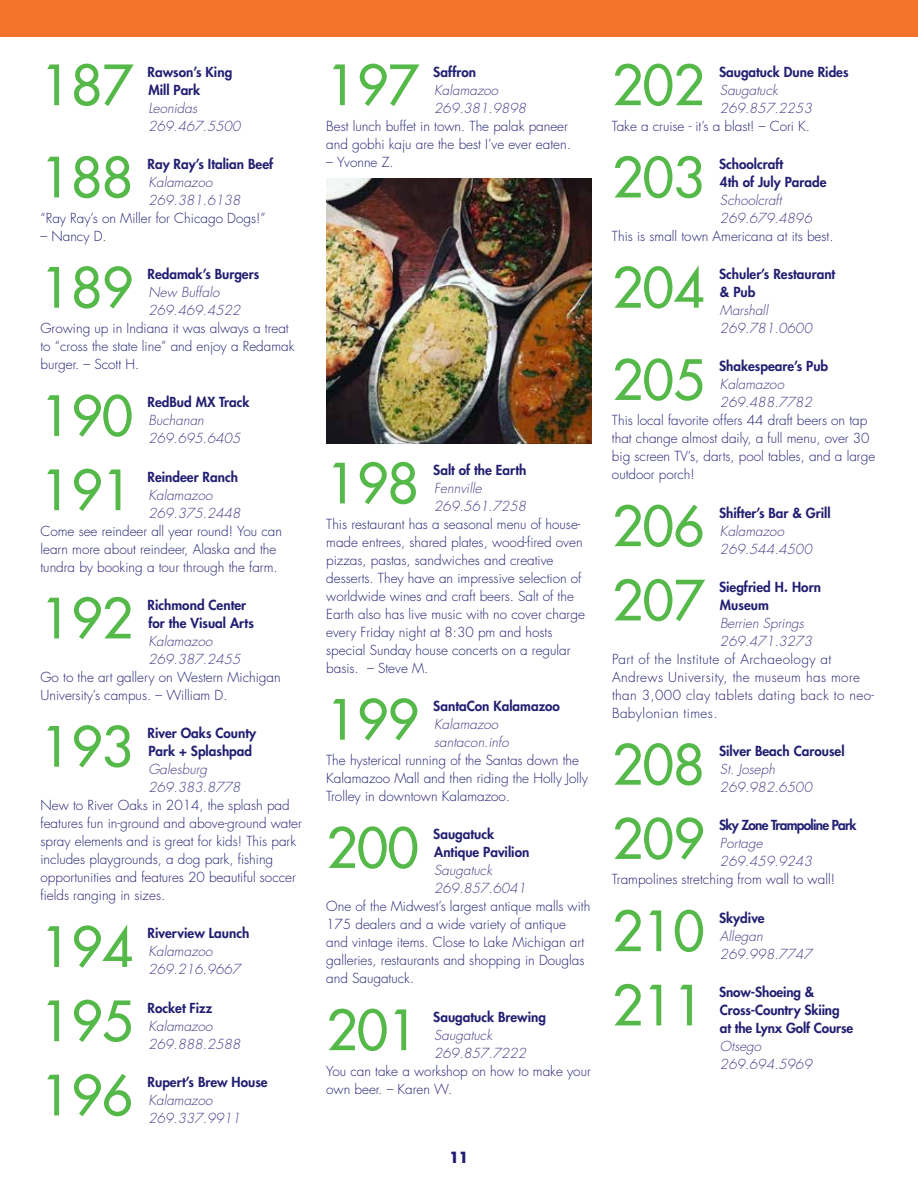
<style>
.page{position:relative;width:918px;height:1188px;background:#fff}
.page>*{position:absolute;margin:0;border:0;box-sizing:border-box;transform-origin:0 0}
.t1{font:54px "Futura";letter-spacing:-.01em;color:#54b948}
.t2{font:700 15px "Futura";color:#221f72}
.t3{font:300 13.5px/18px "Futura";color:#221f72}
.t4{font:italic 300 13.5px/18px "Futura";color:#433e85}
.t5{font:800 13.5px/18px "Futura";color:#221f72}
.t6{font:300 13.5px/18px "Futura";letter-spacing:.03em;color:#221f72}
.t7{font:800 13.5px "Futura";letter-spacing:-.05em;color:#221f72}
</style>
<div class="page">
<div style="left:0;top:0;width:918px;height:37px;background:#f4742c"></div>
<img style="left:326px;top:179px;width:266px;height:264px">
<h1 class="t1" style="left:40px;top:51px;width:94px">187</h1>
<p class="t5" style="left:148px;top:63px;width:86px">Rawson’s King<br>Mill Park</p>
<p class="t4" style="left:148px;top:99px;width:94px">Leonidas<br>269.467.5500</p>
<h1 class="t1" style="left:40px;top:144px;width:94px">188</h1>
<p class="t5" style="left:148px;top:155px;width:127px">Ray Ray’s Italian Beef</p>
<p class="t4" style="left:148px;top:173px;width:94px">Kalamazoo<br>269.381.6138</p>
<p class="t3" style="left:40px;top:209px;width:227px">“Ray Ray’s on Miller for Chicago Dogs!”</p>
<p class="t3" style="left:40px;top:227px;width:68px">– Nancy D.</p>
<h1 class="t1" style="left:40px;top:254px;width:94px">189</h1>
<p class="t5" style="left:148px;top:265px;width:113px">Redamak’s Burgers</p>
<p class="t4" style="left:148px;top:284px;width:94px">New Buffalo<br>269.469.4522</p>
<p class="t3" style="left:40px;top:320px;width:255px">Growing up in Indiana it was always a treat to “cross the state line” and enjoy a Redamak burger. – Scott H.</p>
<h1 class="t1" style="left:40px;top:382px;width:94px">190</h1>
<p class="t5" style="left:148px;top:393px;width:104px">RedBud MX Track</p>
<p class="t4" style="left:148px;top:412px;width:94px">Buchanan<br>269.695.6405</p>
<h1 class="t1" style="left:40px;top:456px;width:94px">191</h1>
<p class="t5" style="left:148px;top:468px;width:92px">Reindeer Ranch</p>
<p class="t4" style="left:148px;top:486px;width:94px">Kalamazoo<br>269.375.2448</p>
<p class="t3" style="left:40px;top:522px;width:243px">Come see reindeer all year round! You can learn more about reindeer, Alaska and the tundra by booking a tour through the farm.</p>
<h1 class="t1" style="left:40px;top:585px;width:94px">192</h1>
<p class="t5" style="left:148px;top:596px;width:108px">Richmond Center for the Visual Arts</p>
<p class="t4" style="left:148px;top:632px;width:94px">Kalamazoo<br>269.387.2455</p>
<p class="t3" style="left:40px;top:668px;width:242px">Go to the art gallery on Western Michigan<br>University’s campus. – William D.</p>
<h1 class="t1" style="left:40px;top:713px;width:94px">193</h1>
<p class="t5" style="left:148px;top:724px;width:110px">River Oaks County<br>Park + Splashpad</p>
<p class="t4" style="left:148px;top:761px;width:94px">Galesburg<br>269.383.8778</p>
<p class="t3" style="left:40px;top:797px;width:263px">New to River Oaks in 2014, the splash pad features fun in-ground and above-ground water spray elements and is great for kids! This park includes playgrounds, a dog park, fishing opportunities and features 20 beautiful soccer fields ranging in sizes.</p>
<h1 class="t1" style="left:40px;top:913px;width:94px">194</h1>
<p class="t5" style="left:148px;top:924px;width:103px">Riverview Launch</p>
<p class="t4" style="left:149px;top:943px;width:94px">Kalamazoo<br>269.216.9667</p>
<h1 class="t1" style="left:40px;top:987px;width:94px">195</h1>
<p class="t5" style="left:148px;top:999px;width:66px">Rocket Fizz</p>
<p class="t4" style="left:148px;top:1017px;width:94px">Kalamazoo<br>269.888.2588</p>
<h1 class="t1" style="left:40px;top:1062px;width:94px">196</h1>
<p class="t5" style="left:148px;top:1073px;width:122px">Rupert’s Brew House</p>
<p class="t4" style="left:148px;top:1091px;width:94px">Kalamazoo<br>269.337.9911</p>
<h1 class="t1" style="left:326px;top:51px;width:94px">197</h1>
<p class="t5" style="left:433px;top:63px;width:44px">Saffron</p>
<p class="t4" style="left:434px;top:81px;width:94px">Kalamazoo<br>269.381.9898</p>
<p class="t3" style="left:326px;top:117px;width:246px">Best lunch buffet in town. The palak paneer and gobhi kaju are the best I’ve ever eaten.</p>
<p class="t3" style="left:326px;top:153px;width:69px">– Yvonne Z.</p>
<h1 class="t1" style="left:326px;top:450px;width:94px">198</h1>
<p class="t5" style="left:433px;top:461px;width:95px">Salt of the Earth</p>
<p class="t4" style="left:434px;top:479px;width:94px">Fennville<br>269.561.7258</p>
<p class="t3" style="left:326px;top:515px;width:260px">This restaurant has a seasonal menu of house&shy;made entrees, shared plates, wood-fired oven pizzas, pastas, sandwiches and creative desserts. They have an impressive selection of worldwide wines and craft beers. Salt of the Earth also has live music with no cover charge every Friday night at 8:30 pm and hosts special Sunday house concerts on a regular basis. – Steve M.</p>
<h1 class="t1" style="left:326px;top:686px;width:94px">199</h1>
<p class="t5" style="left:433px;top:697px;width:128px">SantaCon Kalamazoo</p>
<p class="t4" style="left:434px;top:716px;width:76px">Kalamazoo santacon.info</p>
<p class="t3" style="left:326px;top:752px;width:263px">The hysterical running of the Santas down the<br>Kalamazoo Mall and then riding the Holly Jolly<br>Trolley in downtown Kalamazoo.</p>
<h1 class="t1" style="left:326px;top:814px;width:94px">200</h1>
<p class="t5" style="left:433px;top:825px;width:98px">Saugatuck<br>Antique Pavilion</p>
<p class="t4" style="left:434px;top:862px;width:94px">Saugatuck<br>269.857.6041</p>
<p class="t3" style="left:326px;top:898px;width:266px">One of the Midwest’s largest antique malls with 175 dealers and a wide variety of antique and vintage items. Close to Lake Michigan art galleries, restaurants and shopping in Douglas and Saugatuck.</p>
<h1 class="t1" style="left:326px;top:996px;width:94px">201</h1>
<p class="t5" style="left:433px;top:1008px;width:114px">Saugatuck Brewing</p>
<p class="t4" style="left:434px;top:1026px;width:94px">Saugatuck<br>269.857.7222</p>
<p class="t3" style="left:326px;top:1062px;width:266px">You can take a workshop on how to make your own beer. – Karen W.</p>
<h1 class="t1" style="left:612px;top:51px;width:94px">202</h1>
<p class="t5" style="left:719px;top:63px;width:131px">Saugatuck Dune Rides</p>
<p class="t4" style="left:720px;top:81px;width:94px">Saugatuck<br>269.857.2253</p>
<p class="t3" style="left:612px;top:117px;width:200px">Take a cruise - it’s a blast! – Cori K.</p>
<h1 class="t1" style="left:612px;top:144px;width:94px">203</h1>
<p class="t5" style="left:719px;top:155px;width:109px">Schoolcraft<br>4th of July Parade</p>
<p class="t4" style="left:720px;top:191px;width:94px">Schoolcraft<br>269.679.4896</p>
<p class="t3" style="left:612px;top:227px;width:223px">This is small town Americana at its best.</p>
<h1 class="t1" style="left:612px;top:254px;width:94px">204</h1>
<p class="t5" style="left:719px;top:265px;width:118px">Schuler’s Restaurant &amp; Pub</p>
<p class="t4" style="left:720px;top:302px;width:94px">Marshall<br>269.781.0600</p>
<h1 class="t1" style="left:612px;top:346px;width:94px">205</h1>
<p class="t5" style="left:719px;top:357px;width:111px">Shakespeare’s Pub</p>
<p class="t4" style="left:720px;top:376px;width:94px">Kalamazoo<br>269.488.7782</p>
<p class="t3" style="left:612px;top:412px;width:265px">This local favorite offers 44 draft beers on tap that change almost daily, a full menu, over 30 big screen TV’s, darts, pool tables, and a large outdoor porch!</p>
<h1 class="t1" style="left:612px;top:492px;width:94px">206</h1>
<p class="t5" style="left:719px;top:504px;width:113px">Shifter’s Bar &amp; Grill</p>
<p class="t4" style="left:720px;top:522px;width:94px">Kalamazoo<br>269.544.4500</p>
<h1 class="t1" style="left:612px;top:567px;width:94px">207</h1>
<p class="t5" style="left:719px;top:578px;width:103px">Siegfried H Horn<br>Museum</p>
<p class="t4" style="left:720px;top:614px;width:94px">Berrien Springs<br>269.471.3273</p>
<p class="t6" style="left:612px;top:650px;width:264px">Part of the Institute of Archaeology at Andrews University, the museum has more than 3,000 clay tablets dating back to neo-Babylonian times.</p>
<h1 class="t1" style="left:612px;top:731px;width:94px">208</h1>
<p class="t5" style="left:719px;top:742px;width:127px">Silver Beach Carousel</p>
<p class="t4" style="left:720px;top:761px;width:94px">St. Joseph<br>269.982.6500</p>
<h1 class="t1" style="left:612px;top:805px;width:94px">209</h1>
<p class="t7" style="left:719px;top:817px;width:139px">Sky Zone Trampoline Park</p>
<p class="t4" style="left:720px;top:835px;width:94px">Portage<br>269.459.9243</p>
<p class="t3" style="left:612px;top:871px;width:225px">Trampolines stretching from wall to wall!</p>
<h1 class="t1" style="left:612px;top:897px;width:94px">210</h1>
<p class="t5" style="left:719px;top:909px;width:47px">Skydive</p>
<p class="t4" style="left:720px;top:927px;width:94px">Allegan<br>269.998.7747</p>
<h1 class="t1" style="left:612px;top:972px;width:94px">211</h1>
<p class="t5" style="left:719px;top:983px;width:136px">Snow-Shoeing &amp;<br>Cross-Country Skiing at the Lynx Golf Course</p>
<p class="t4" style="left:720px;top:1037px;width:94px">Otsego<br>269.694.5969</p>
<p class="t2" style="left:449px;top:1147px;width:21px">11</p>
</div>
